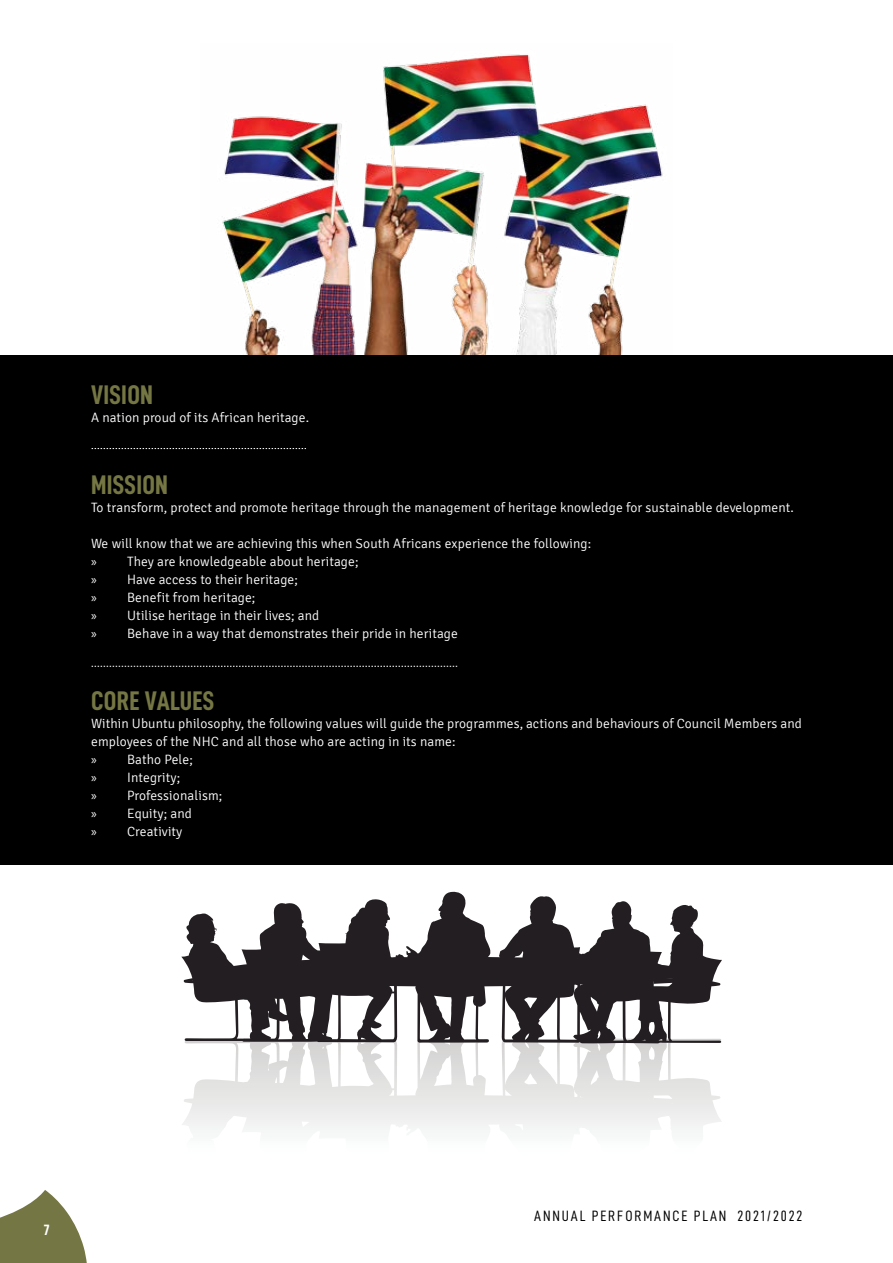
<style>
.page{position:relative;width:893px;height:1263px;background:#fff}
.page>*{position:absolute;margin:0;border:0;box-sizing:border-box;transform-origin:0 0}
.t1{font:27px "D DIN Condensed Bold";letter-spacing:.01em;color:#747643}
.t2{font:15px "D DIN Condensed";letter-spacing:.125em;color:#000}
.t3{font:15px "D DIN Condensed Bold";color:#fff}
.t4{font:300 13.5px/18px "Signika";letter-spacing:.01em;color:#fff}
.s1{font-family:"Myriad Pro";font-weight:400}
</style>
<div class="page">
<svg style="left:0;top:1190px;width:87px;height:73px"></svg>
<img style="left:200px;top:54px;width:473px;height:302px">
<svg style="left:181px;top:892px;width:541px;height:238px"></svg>
<div style="left:0;top:356px;width:893px;height:509px;background:#000"></div>
<svg style="left:92px;top:448px;width:214px;height:1px"></svg>
<svg style="left:92px;top:666px;width:365px;height:1px"></svg>
<h1 class="t1" style="left:91px;top:380px;width:63px">VISION</h1>
<p class="t4" style="left:91px;top:409px;width:219px">A nation proud of its African heritage.</p>
<h1 class="t1" style="left:91px;top:470px;width:79px">MISSION</h1>
<p class="t4" style="left:91px;top:499px;width:704px">To transform, protect and promote heritage through the management of heritage knowledge for sustainable development.</p>
<p class="t4" style="left:91px;top:535px;width:502px">We will know that we are achieving this when South Africans experience the following: <span class="s1">»</span> They are knowledgeable about heritage;<br><span class="s1">»</span> Have access to their heritage;<br><span class="s1">»</span> Benefit from heritage;<br><span class="s1">»</span> Utilise heritage in their lives; and<br><span class="s1">»</span> Behave in a way that demonstrates their pride in heritage</p>
<h1 class="t1" style="left:91px;top:686px;width:125px">CORE VALUES</h1>
<p class="t4" style="left:91px;top:715px;width:712px">Within Ubuntu philosophy, the following values will guide the programmes, actions and behaviours of Council Members and employees of the NHC and all those who are acting in its name:<br><span class="s1">»</span> Batho Pele;<br><span class="s1">»</span> Integrity;<br><span class="s1">»</span> Professionalism;<br><span class="s1">»</span> Equity; and<br><span class="s1">»</span> Creativity</p>
<p class="t3" style="left:44px;top:1222px;width:7px">7</p>
<p class="t2" style="left:534px;top:1208px;width:270px">ANNUAL PERFORMANCE PLAN 2021/2022</p>
</div>
